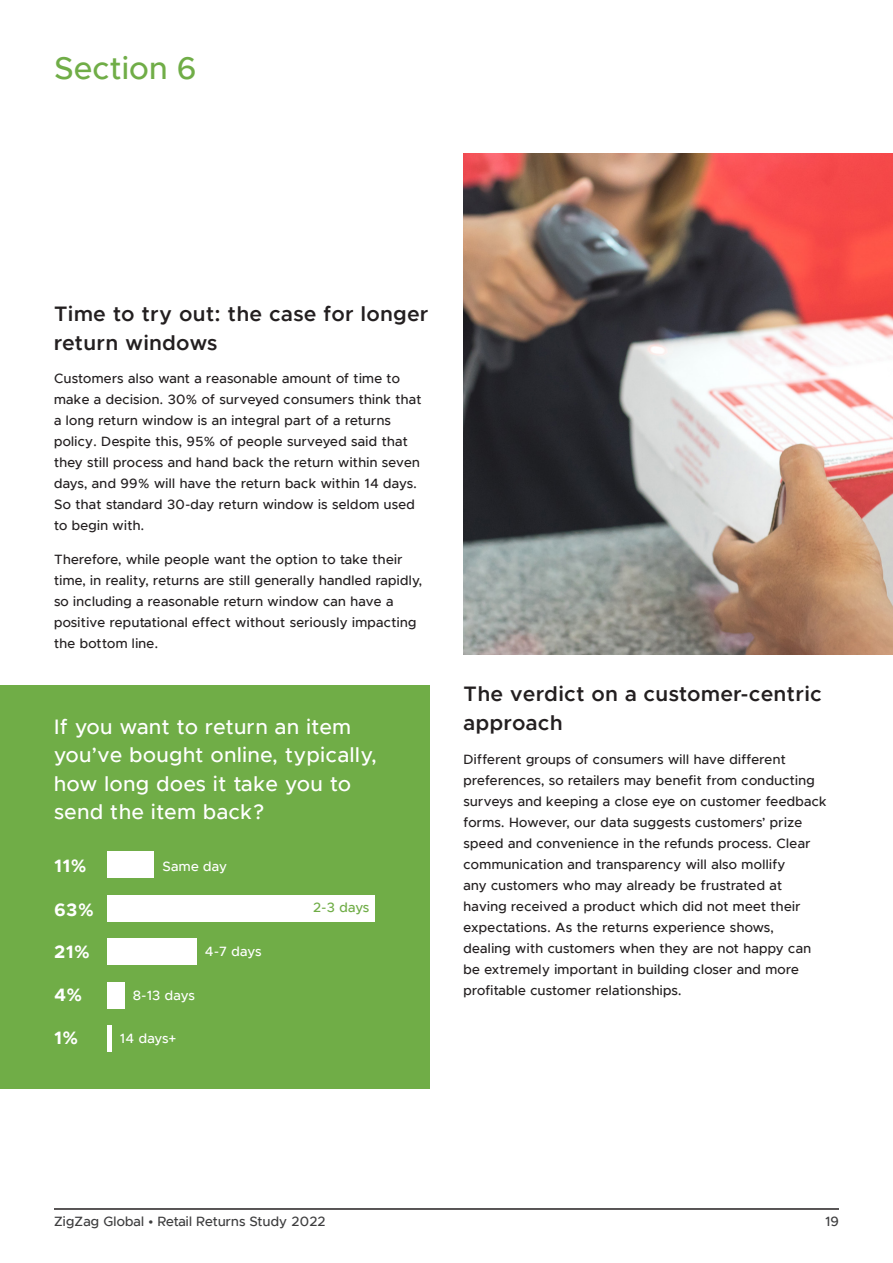
<style>
.page{position:relative;width:893px;height:1263px;background:#fff}
.page>*{position:absolute;margin:0;border:0;box-sizing:border-box;transform-origin:0 0}
.Main_Heading{font:500 31.5px "Metropolis";letter-spacing:.02em;color:#70ad47}
.Sub_Heading{font:500 21px/28.5px "Metropolis";letter-spacing:.04em;color:#fff}
.Sub_Heading-2{font:600 21px/28.5px "Metropolis";letter-spacing:.04em;color:#231f20}
.Body_Copy{font:700 18px "Metropolis";color:#fff}
.Body_Copy-2{font:500 13.5px/21px "Metropolis";letter-spacing:.03em;color:#231f20}
.t1{font:500 13.5px "Metropolis";letter-spacing:.02em;color:#3e3e3f}
.Body_Copy-3{font:500 13.5px "Metropolis";letter-spacing:.03em;color:#fff}
.Body_Copy-4{font:500 13.5px "Metropolis";color:#70ad47}
</style>
<div class="page">
<hr style="left:54px;top:1208px;width:785px;height:2px;background:#231f20">
<img style="left:463px;top:153px;width:430px;height:502px">
<div style="left:0;top:685px;width:429px;height:404px;background:#70ad47"></div>
<hr style="left:107px;top:1025px;width:4px;height:26px;background:#fff">
<div style="left:107px;top:852px;width:47px;height:26px;background:#fff"></div>
<div style="left:107px;top:895px;width:268px;height:26px;background:#fff"></div>
<div style="left:107px;top:938px;width:89px;height:27px;background:#fff"></div>
<div style="left:107px;top:982px;width:17px;height:26px;background:#fff"></div>
<p class="Main_Heading" style="left:54px;top:49px;width:144px">Section 6</p>
<p class="Sub_Heading-2" style="left:54px;top:300px;width:376px">Time to try out: the case for longer return windows</p>
<p class="Body_Copy-2" style="left:54px;top:368px;width:369px">Customers also want a reasonable amount of time to make a decision. 30% of surveyed consumers think that a long return window is an integral part of a returns policy. Despite this, 95% of people surveyed said that they still process and hand back the return within seven days, and 99% will have the return back within 14 days.<br>So that standard 30-day return window is seldom used to begin with.</p>
<p class="Body_Copy-2" style="left:54px;top:549px;width:370px">Therefore, while people want the option to take their time, in reality, returns are still generally handled rapidly, so including a reasonable return window can have a positive reputational effect without seriously impacting the bottom line.</p>
<p class="Sub_Heading" style="left:54px;top:712px;width:324px">If you want to return an item you’ve bought online, typically, how long does it take you to send the item back?</p>
<p class="Body_Copy" style="left:54px;top:855px;width:34px">11%</p>
<p class="Body_Copy" style="left:54px;top:898px;width:41px">63%</p>
<p class="Body_Copy" style="left:54px;top:940px;width:37px">21%</p>
<p class="Body_Copy" style="left:54px;top:983px;width:30px">4%</p>
<p class="Body_Copy" style="left:54px;top:1027px;width:26px">1%</p>
<p class="Body_Copy-3" style="left:162px;top:858px;width:66px">Same day</p>
<p class="Body_Copy-3" style="left:205px;top:943px;width:58px">4-7 days</p>
<p class="Body_Copy-3" style="left:133px;top:986px;width:64px">8-13 days</p>
<p class="Body_Copy-3" style="left:120px;top:1030px;width:58px">14 days+</p>
<p class="Body_Copy-4" style="left:313px;top:899px;width:58px">2-3 days</p>
<p class="Sub_Heading-2" style="left:463px;top:680px;width:359px">The verdict on a customer-centric approach</p>
<p class="Body_Copy-2" style="left:463px;top:748px;width:365px">Different groups of consumers will have different preferences, so retailers may benefit from conducting surveys and keeping a close eye on customer feedback forms. However, our data suggests customers’ prize speed and convenience in the refunds process. Clear communication and transparency will also mollify<br>any customers who may already be frustrated at having received a product which did not meet their expectations. As the returns experience shows,<br>dealing with customers when they are not happy can be extremely important in building closer and more profitable customer relationships.</p>
<p class="t1" style="left:54px;top:1213px;width:273px">ZigZag Global • Retail Returns Study 2022</p>
<p class="t1" style="left:825px;top:1213px;width:15px">19</p>
</div>
